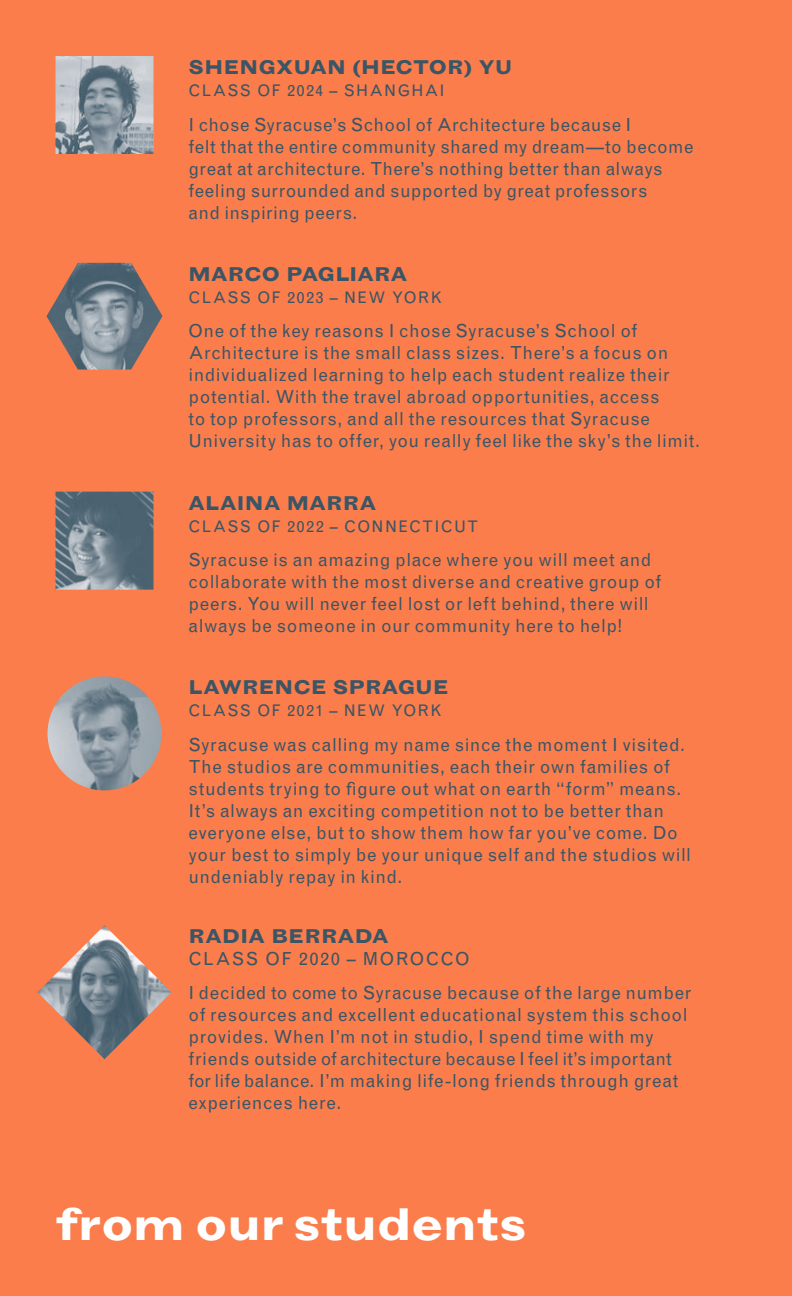
<style>
.page{position:relative;width:792px;height:1296px;background:#fb7d4c}
.page>*{position:absolute;margin:0;border:0;box-sizing:border-box;transform-origin:0 0}
.t1{font:700 expanded 46px "Grotesque MT Std";letter-spacing:-.015em;color:#fff}
.t2{font:700 expanded 20px "Grotesque MT Std";letter-spacing:.02em;color:#3a5565}
.t3{font:18px/22px "Grotesque MT Std";letter-spacing:.025em;color:#3a5565}
.t4{font:18px "Grotesque MT Std";letter-spacing:.085em;color:#3a5565}
.t5{font:16px "Grotesque MT Std";letter-spacing:.09em;color:#3a5565}
</style>
<div class="page">
<img style="left:47px;top:263px;width:116px;height:107px">
<img style="left:56px;top:492px;width:98px;height:98px">
<img style="left:56px;top:56px;width:98px;height:98px">
<img style="left:38px;top:925px;width:134px;height:134px">
<img style="left:48px;top:676px;width:114px;height:114px;border-radius:57px">
<p class="t2" style="left:189px;top:55px;width:325px">SHENGXUAN (HECTOR) YU</p>
<p class="t5" style="left:189px;top:81px;width:258px">CLASS OF 2024 – SHANGHAI</p>
<p class="t3" style="left:189px;top:113px;width:444px">I chose Syracuse’s School of Architecture because I</p>
<p class="t3" style="left:189px;top:135px;width:507px">felt that the entire community shared my dream—to become great at architecture. There’s nothing better than always feeling surrounded and supported by great professors</p>
<p class="t3" style="left:189px;top:201px;width:170px">and inspiring peers.</p>
<p class="t2" style="left:189px;top:262px;width:220px">MARCO PAGLIARA</p>
<p class="t5" style="left:189px;top:288px;width:255px">CLASS OF 2023 – NEW YORK</p>
<p class="t3" style="left:189px;top:320px;width:513px">One of the key reasons I chose Syracuse’s School of Architecture is the small class sizes. There’s a focus on individualized learning to help each student realize their potential. With the travel abroad opportunities, access<br>to top professors, and all the resources that Syracuse University has to offer, you really feel like the sky’s the limit.</p>
<p class="t2" style="left:189px;top:491px;width:189px">ALAINA MARRA</p>
<p class="t5" style="left:189px;top:517px;width:291px">CLASS OF 2022 – CONNECTICUT</p>
<p class="t3" style="left:189px;top:549px;width:474px">Syracuse is an amazing place where you will meet and collaborate with the most diverse and creative group of peers. You will never feel lost or left behind, there will always be someone in our community here to help!</p>
<p class="t2" style="left:189px;top:676px;width:261px">LAWRENCE SPRAGUE</p>
<p class="t5" style="left:189px;top:702px;width:254px">CLASS OF 2021 – NEW YORK</p>
<p class="t3" style="left:189px;top:734px;width:504px">Syracuse was calling my name since the moment I visited.<br>The studios are communities, each their own families of students trying to figure out what on earth “form” means.<br>It’s always an exciting competition not to be better than everyone else, but to show them how far you’ve come. Do your best to simply be your unique self and the studios will undeniably repay in kind.</p>
<p class="t2" style="left:189px;top:924px;width:202px">RADIA BERRADA</p>
<p class="t4" style="left:189px;top:948px;width:282px">CLASS OF 2020 – MOROCCO</p>
<p class="t3" style="left:189px;top:982px;width:505px">I decided to come to Syracuse because of the large number of resources and excellent educational system this school provides. When I’m not in studio, I spend time with my friends outside of architecture because I feel it’s important for life balance. I’m making life-long friends through great experiences here.</p>
<p class="t1" style="left:56px;top:1197px;width:472px">from our students</p>
</div>
